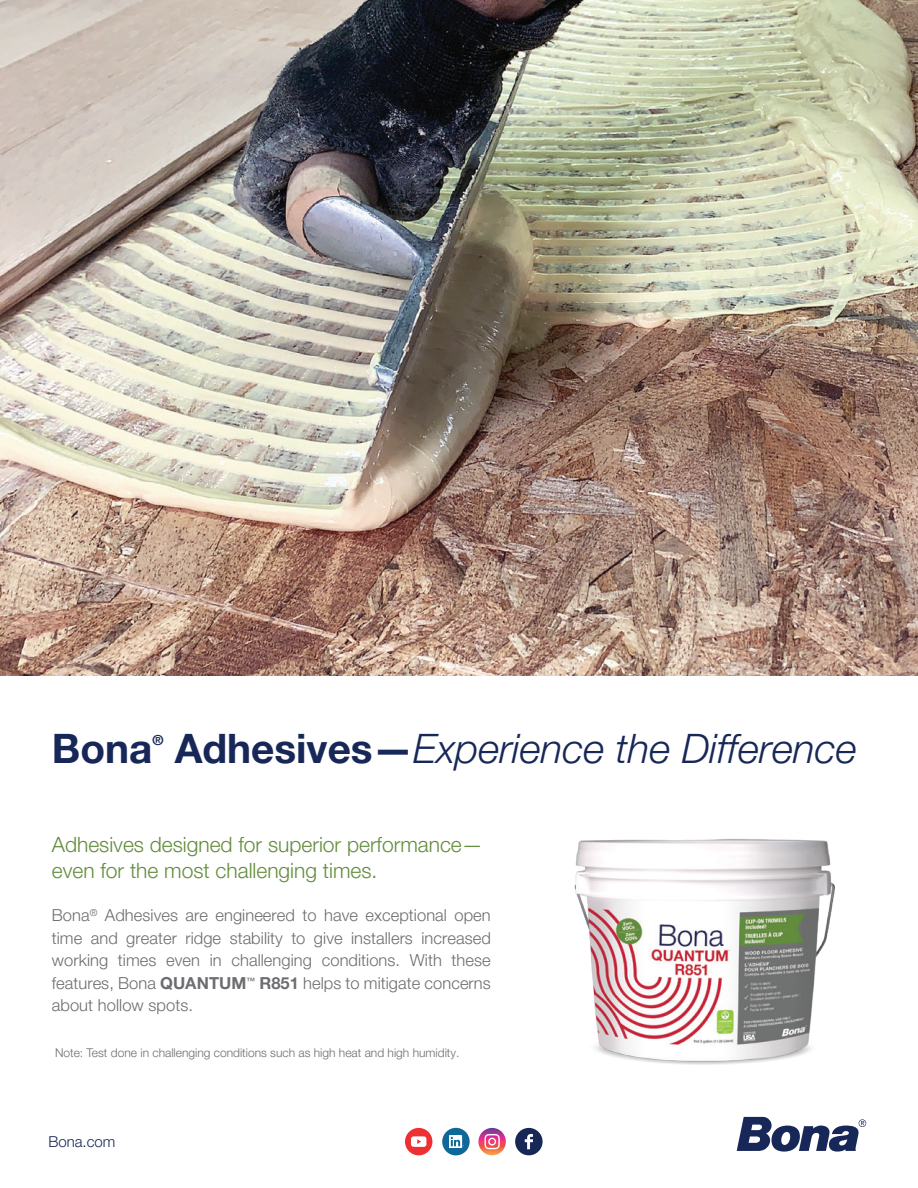
<style>
.page{position:relative;width:918px;height:1188px;background:#fff}
.page>*{position:absolute;margin:0;border:0;box-sizing:border-box;transform-origin:0 0}
.t1{font:italic 300 40.5px "Helvetica Neue LT Pro";color:#172757}
.t2{font:700 40.5px "Helvetica Neue LT Pro";color:#172757}
.t3{font:300 21px/25.5px "Helvetica Neue LT Pro";color:#628d3c}
.t4{font:300 16.5px/22.5px "Helvetica Neue LT Pro";letter-spacing:.005em;color:#6c6d70;text-align:justify}
.t5{font:300 15px "Helvetica Neue LT Pro";color:#172757}
.t6{font:700 13.8px "Helvetica Neue LT Pro";color:#172757}
.t7{font:300 12px "Helvetica Neue LT Pro";color:#6c6d70}
.s1{font-weight:700;font-style:normal}
.s2{font-weight:700}
</style>
<div class="page">
<img style="left:0;top:0;width:918px;height:675px">
<svg style="left:737px;top:1117px;width:129px;height:35px"></svg>
<img style="left:574px;top:839px;width:261px;height:226px">
<div style="left:442px;top:1128px;width:28px;height:27px;background:#10679a;border-radius:50%"></div>
<svg style="left:449px;top:1135px;width:15px;height:13px"></svg>
<svg style="left:478px;top:1128px;width:28px;height:27px"></svg>
<svg style="left:485px;top:1134px;width:15px;height:15px"></svg>
<div style="left:515px;top:1128px;width:28px;height:27px;background:#172857;border-radius:50%"></div>
<svg style="left:525px;top:1134px;width:8px;height:15px"></svg>
<div style="left:405px;top:1128px;width:27px;height:27px;background:#ee3033;border-radius:50%"></div>
<svg style="left:411px;top:1136px;width:15px;height:11px"></svg>
<h1 class="t2" style="left:52px;top:724px;width:102px">Bona</h1>
<p class="t6" style="left:152px;top:732px;width:13px">®</p>
<h1 class="t1" style="left:175px;top:725px;width:684px"><span class="s1">Adhesives—</span>Experience the Difference</h1>
<p class="t3" style="left:52px;top:832px;width:432px">Adhesives designed for superior performance— even for the most challenging times.</p>
<p class="t4" style="left:52px;top:904px;width:440px">Bona<sup>®</sup> Adhesives are engineered to have exceptional open time and greater ridge stability to give installers increased working times even in challenging conditions. With these features, Bona <span class="s2">QUANTUM</span><sup>™</sup> <span class="s2">R851</span> helps to mitigate concerns about hollow spots.</p>
<p class="t7" style="left:55px;top:1046px;width:406px">Note: Test done in challenging conditions such as high heat and high humidity.</p>
<p class="t5" style="left:48px;top:1132px;width:68px">Bona.com</p>
</div>
